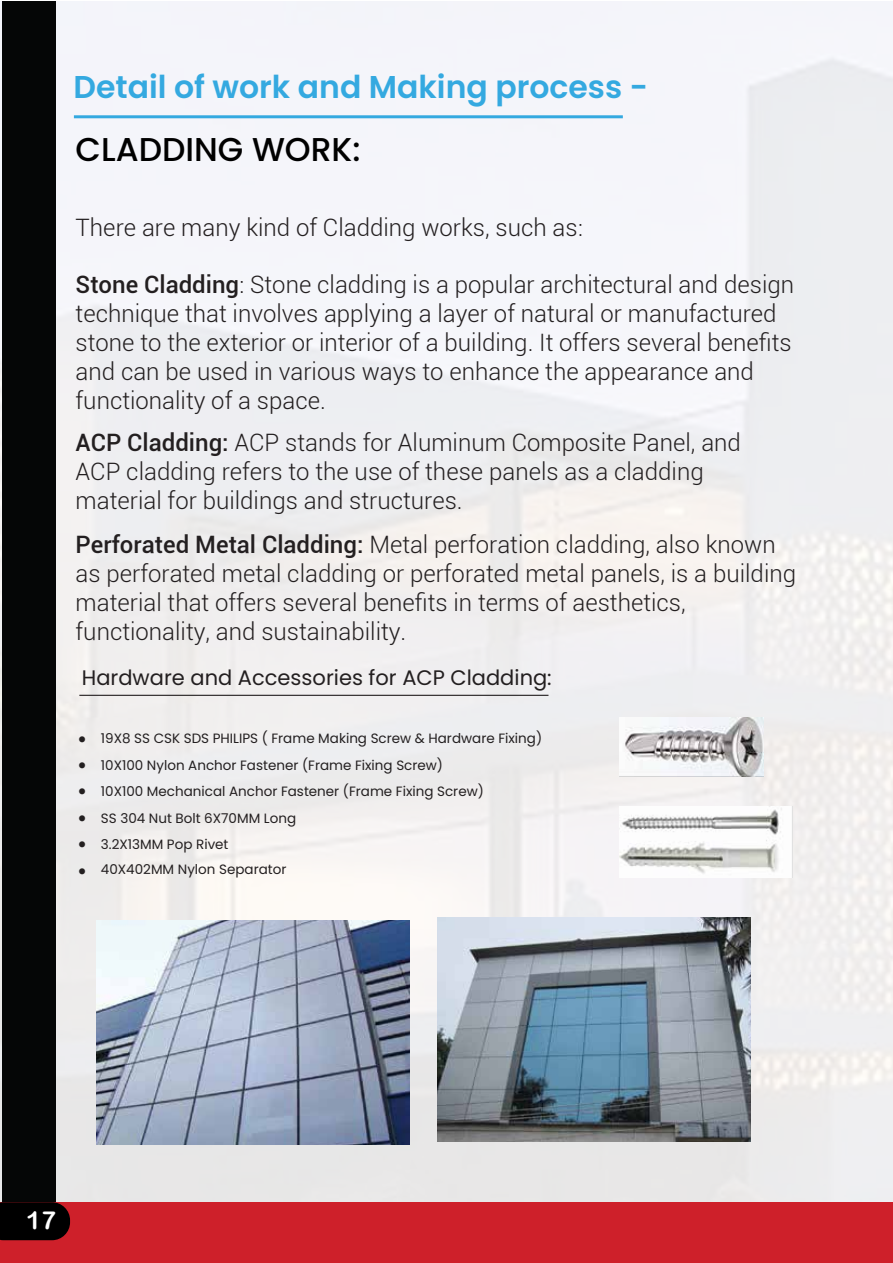
<style>
.page{position:relative;width:893px;height:1263px;background:#fff}
.page>*{position:absolute;margin:0;border:0;box-sizing:border-box;transform-origin:0 0}
.t1{font:48px "Poppins";color:#231f20}
.t2{font:500 33px "Poppins";color:#000}
.t3{font:600 31.5px "Poppins";color:#34a9e0}
.t4{font:24.9px "Arial Rounded MT Bold";color:#fff}
.t5{font:300 24px/28.8px "Roboto";color:#231f20}
.t6{font:21px "Poppins";color:#231f20}
.t7{font:13.5px/26.5px "Poppins";color:#231f20}
.s1{font-weight:500}
</style>
<div class="page">
<img style="left:0;top:2px;width:893px;height:1201px">
<hr style="left:74px;top:115px;width:549px;height:3px;background:#34a9e0">
<img style="left:96px;top:921px;width:313px;height:224px">
<img style="left:438px;top:918px;width:313px;height:224px">
<hr style="left:79px;top:695px;width:469px;height:1px;background:#231f20">
<img style="left:619px;top:717px;width:144px;height:59px">
<img style="left:619px;top:806px;width:174px;height:71px">
<div style="left:2px;top:2px;width:54px;height:1214px;background:#050606"></div>
<div style="left:0;top:1203px;width:893px;height:60px;background:#ce202a"></div>
<svg style="left:0;top:1202px;width:70px;height:38px;background:#0b0102"></svg>
<h3 class="t3" style="left:73px;top:68px;width:576px">Detail of work and Making process -</h3>
<h2 class="t2" style="left:76px;top:131px;width:286px">CLADDING WORK:</h2>
<p class="t5" style="left:76px;top:212px;width:509px">There are many kind of Cladding works, such as:</p>
<p class="t5" style="left:76px;top:270px;width:720px"><span class="s1">Stone Cladding</span>: Stone cladding is a popular architectural and design technique that involves applying a layer of natural or manufactured stone to the exterior or interior of a building. It offers several benefits and can be used in various ways to enhance the appearance and functionality of a space.</p>
<p class="t5" style="left:76px;top:428px;width:667px"><span class="s1">ACP Cladding:</span> ACP stands for Aluminum Composite Panel, and<br>ACP cladding refers to the use of these panels as a cladding material for buildings and structures.</p>
<p class="t5" style="left:76px;top:530px;width:722px"><span class="s1">Perforated Metal Cladding:</span> Metal perforation cladding, also known as perforated metal cladding or perforated metal panels, is a building material that offers several benefits in terms of aesthetics, functionality, and sustainability.</p>
<p class="t6" style="left:82px;top:665px;width:471px">Hardware and Accessories for ACP Cladding:</p>
<h1 class="t1" style="left:77px;top:697px;width:12px">.</h1>
<h1 class="t1" style="left:77px;top:723px;width:12px">.</h1>
<h1 class="t1" style="left:77px;top:750px;width:12px">.</h1>
<h1 class="t1" style="left:77px;top:776px;width:12px">.</h1>
<h1 class="t1" style="left:77px;top:803px;width:12px">.</h1>
<h1 class="t1" style="left:77px;top:829px;width:12px">.</h1>
<p class="t7" style="left:101px;top:725px;width:443px">19X8 SS CSK SDS PHILIPS ( Frame Making Screw &amp; Hardware Fixing)<br>10X100 Nylon Anchor Fastener (Frame Fixing Screw)<br>10X100 Mechanical Anchor Fastener (Frame Fixing Screw)<br>SS 304 Nut Bolt 6X70MM Long<br>3.2X13MM Pop Rivet</p>
<p class="t7" style="left:101px;top:856px;width:187px">40X402MM Nylon Separator</p>
<p class="t4" style="left:26px;top:1205px;width:31px">17</p>
</div>
